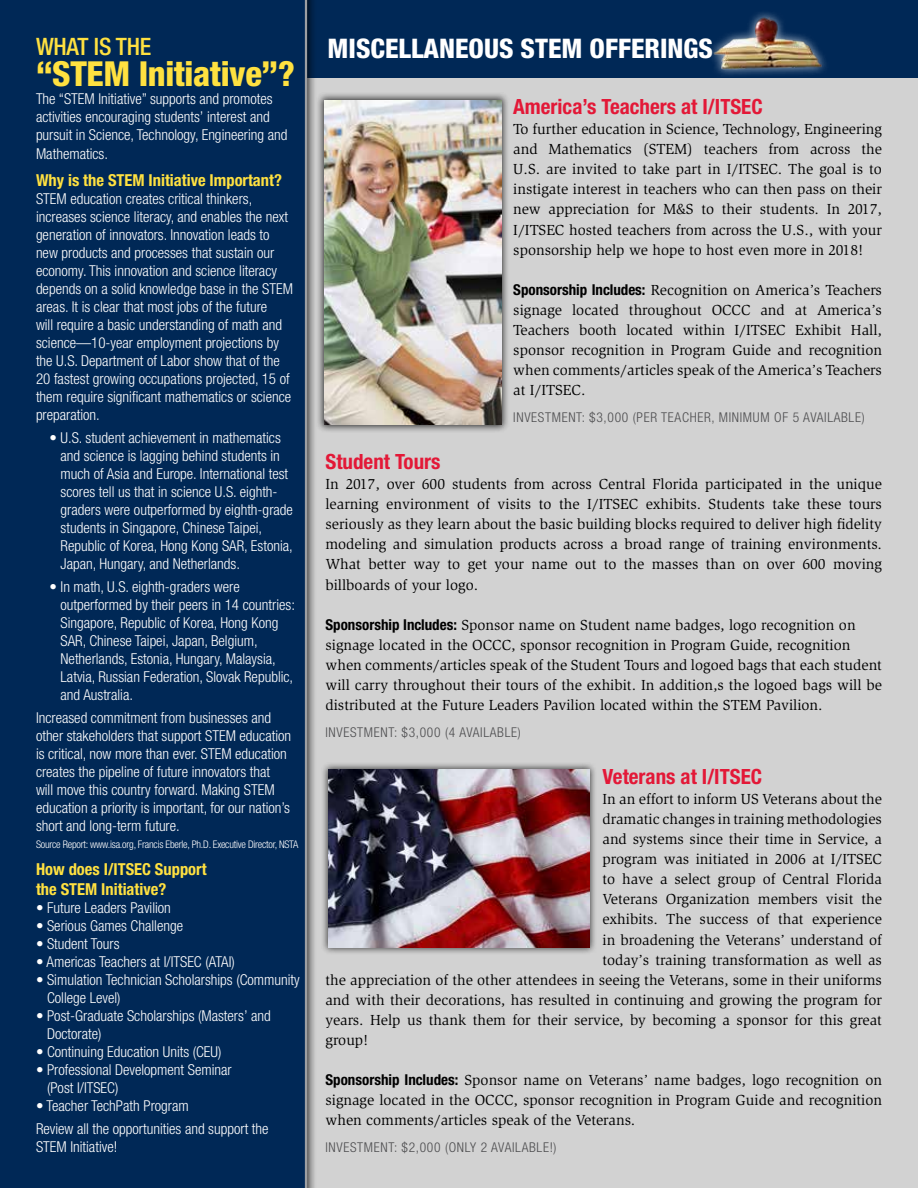
<style>
.page{position:relative;width:918px;height:1188px;background:#d2d2d2}
.page>*{position:absolute;margin:0;border:0;box-sizing:border-box;transform-origin:0 0}
.t1{font:800 condensed 34.5px "Helvetica Neue";letter-spacing:-.01em;color:#ffe140}
.t2{font:800 condensed 27px "Helvetica Neue";color:#fff}
.t3{font:500 condensed 24px "Helvetica Neue";letter-spacing:-.01em;color:#ffe140}
.t4{font:700 condensed 21px "Helvetica Neue";color:#e31837}
.t5{font:700 condensed 16.5px/19.5px "Helvetica Neue";color:#ffe140}
.t6{font:15px/20.1px "Slimbach";color:#000;text-align:justify}
.t7{font:300 condensed 15px/18px "Helvetica Neue";color:#fff}
.t8{font:300 condensed 13.5px "Helvetica Neue";letter-spacing:.05em;color:#4d4d4f}
.t9{font:300 condensed 10.5px "Helvetica Neue";letter-spacing:-.02em;color:#fff}
.s1{font-family:"Helvetica Neue";font-weight:700;font-stretch:condensed}
</style>
<div class="page">
<div style="left:306px;top:0;width:612px;height:78px;background:#002856"></div>
<div style="left:705px;top:9px;width:125px;height:69px;background:#fff;opacity:.75"></div>
<img style="left:712px;top:14px;width:112px;height:56px">
<div style="left:321px;top:762px;width:276px;height:194px;background:#000;opacity:.75"></div>
<img style="left:329px;top:770px;width:260px;height:177px">
<div style="left:316px;top:92px;width:193px;height:341px;background:#000;opacity:.75"></div>
<img style="left:324px;top:100px;width:177px;height:324px">
<div style="left:0;top:0;width:317px;height:1188px;background:#000;opacity:.75"></div>
<div style="left:0;top:0;width:307px;height:1188px;background:#002856"></div>
<h3 class="t3" style="left:36px;top:32px;width:117px">WHAT IS THE</h3>
<h1 class="t1" style="left:36px;top:53px;width:261px">“STEM Initiative”?</h1>
<p class="t7" style="left:36px;top:90px;width:253px">The “STEM Initiative” supports and promotes activities encouraging students’ interest and pursuit in Science, Technology, Engineering and Mathematics.</p>
<p class="t5" style="left:36px;top:170px;width:247px">Why is the STEM Initiative Important?</p>
<p class="t7" style="left:36px;top:189px;width:258px">STEM education creates critical thinkers, increases science literacy, and enables the next generation of innovators. Innovation leads to new products and processes that sustain our economy. This innovation and science literacy depends on a solid knowledge base in the STEM areas. It is clear that most jobs of the future<br>will require a basic understanding of math and science—10-year employment projections by the U.S. Department of Labor show that of the 20 fastest growing occupations projected, 15 of them require significant mathematics or science preparation.</p>
<p class="t7" style="left:61px;top:429px;width:234px;text-indent:-11px">• U.S. student achievement in mathematics and science is lagging behind students in much of Asia and Europe. International test scores tell us that in science U.S. eighth&shy;graders were outperformed by eighth-grade students in Singapore, Chinese Taipei, Republic of Korea, Hong Kong SAR, Estonia, Japan, Hungary, and Netherlands.</p>
<p class="t7" style="left:61px;top:577px;width:236px;text-indent:-11px">• In math, U.S. eighth-graders were outperformed by their peers in 14 countries:<br>Singapore, Republic of Korea, Hong Kong SAR, Chinese Taipei, Japan, Belgium, Netherlands, Estonia, Hungary, Malaysia, Latvia, Russian Federation, Slovak Republic, and Australia.</p>
<p class="t7" style="left:36px;top:708px;width:257px">Increased commitment from businesses and other stakeholders that support STEM education is critical, now more than ever. STEM education creates the pipeline of future innovators that<br>will move this country forward. Making STEM education a priority is important, for our nation’s short and long-term future.</p>
<p class="t9" style="left:36px;top:838px;width:264px">Source Report: www.isa.org, Francis Eberle, Ph.D. Executive Director, NSTA</p>
<p class="t5" style="left:36px;top:860px;width:172px">How does I/ITSEC Support the STEM Initiative?</p>
<p class="t7" style="left:36px;top:899px;width:136px">• Future Leaders Pavilion</p>
<p class="t7" style="left:36px;top:917px;width:149px">• Serious Games Challenge</p>
<p class="t7" style="left:36px;top:935px;width:85px">• Student Tours</p>
<p class="t7" style="left:36px;top:953px;width:200px">• Americas Teachers at I/ITSEC (ATAI)</p>
<p class="t7" style="left:47px;top:971px;width:254px;text-indent:-11px">• Simulation Technician Scholarships (Community<br>College Level)</p>
<p class="t7" style="left:47px;top:1007px;width:225px;text-indent:-11px">• Post-Graduate Scholarships (Masters’ and<br>Doctorate)</p>
<p class="t7" style="left:36px;top:1043px;width:187px">• Continuing Education Units (CEU)</p>
<p class="t7" style="left:47px;top:1061px;width:186px;text-indent:-11px">• Professional Development Seminar (Post I/ITSEC)</p>
<p class="t7" style="left:36px;top:1095px;width:234px;line-height:22.5px">• Teacher TechPath Program<br>Review all the opportunities and support the</p>
<p class="t7" style="left:36px;top:1138px;width:83px">STEM Initiative!</p>
<h2 class="t2" style="left:327px;top:32px;width:387px">MISCELLANEOUS STEM OFFERINGS</h2>
<h3 class="t4" style="left:513px;top:94px;width:251px">America’s Teachers at I/ITSEC</h3>
<p class="t6" style="left:513px;top:119px;width:370px">To further education in Science, Technology, Engineering and Mathematics (STEM) teachers from across the U.S. are invited to take part in I/ITSEC. The goal is to instigate interest in teachers who can then pass on their new appreciation for M&amp;S to their students. In 2017, I/ITSEC hosted teachers from across the U.S., with your sponsorship help we hope to host even more in 2018!</p>
<p class="t6" style="left:513px;top:280px;width:370px"><span class="s1">Sponsorship Includes:</span> Recognition on America’s Teachers signage located throughout OCCC and at America’s Teachers booth located within I/ITSEC Exhibit Hall, sponsor recognition in Program Guide and recognition when comments/articles speak of the America’s Teachers at I/ITSEC.</p>
<p class="t8" style="left:513px;top:409px;width:353px">INVESTMENT: $3,000 (PER TEACHER, MINIMUM OF 5 AVAILABLE)</p>
<h3 class="t4" style="left:326px;top:449px;width:117px">Student Tours</h3>
<p class="t6" style="left:326px;top:474px;width:558px">In 2017, over 600 students from across Central Florida participated in the unique learning environment of visits to the I/ITSEC exhibits. Students take these tours seriously as they learn about the basic building blocks required to deliver high fidelity modeling and simulation products across a broad range of training environments.<br>What better way to get your name out to the masses than on over 600 moving billboards of your logo.</p>
<p class="t6" style="left:326px;top:615px;width:558px;text-align:left"><span class="s1">Sponsorship Includes:</span> Sponsor name on Student name badges, logo recognition on signage located in the OCCC, sponsor recognition in Program Guide, recognition when comments/articles speak of the Student Tours and logoed bags that each student will carry throughout their tours of the exhibit. In addition,s the logoed bags will be distributed at the Future Leaders Pavilion located within the STEM Pavilion.</p>
<p class="t8" style="left:326px;top:724px;width:197px">INVESTMENT: $3,000 (4 AVAILABLE)</p>
<h3 class="t4" style="left:603px;top:764px;width:161px">Veterans at I/ITSEC</h3>
<p class="t6" style="left:603px;top:789px;width:281px">In an effort to inform US Veterans about the</p>
<p class="t6" style="left:603px;top:809px;width:281px">dramatic changes in training methodologies</p>
<p class="t6" style="left:603px;top:829px;width:281px">and systems since their time in Service, a</p>
<p class="t6" style="left:603px;top:849px;width:281px">program was initiated in 2006 at I/ITSEC</p>
<p class="t6" style="left:603px;top:869px;width:281px">to have a select group of Central Florida</p>
<p class="t6" style="left:603px;top:889px;width:281px">Veterans Organization members visit the</p>
<p class="t6" style="left:603px;top:909px;width:281px">exhibits. The success of that experience</p>
<p class="t6" style="left:603px;top:930px;width:281px">in broadening the Veterans’ understand of</p>
<p class="t6" style="left:603px;top:950px;width:281px">today’s training transformation as well as</p>
<p class="t6" style="left:326px;top:970px;width:558px">the appreciation of the other attendees in seeing the Veterans, some in their uniforms</p>
<p class="t6" style="left:326px;top:990px;width:558px">and with their decorations, has resulted in continuing and growing the program for</p>
<p class="t6" style="left:326px;top:1010px;width:558px">years. Help us thank them for their service, by becoming a sponsor for this great</p>
<p class="t6" style="left:326px;top:1030px;width:45px">group!</p>
<p class="t6" style="left:326px;top:1070px;width:558px"><span class="s1">Sponsorship Includes:</span> Sponsor name on Veterans’ name badges, logo recognition on signage located in the OCCC, sponsor recognition in Program Guide and recognition when comments/articles speak of the Veterans.</p>
<p class="t8" style="left:326px;top:1139px;width:233px">INVESTMENT: $2,000 (ONLY 2 AVAILABLE!)</p>
</div>
